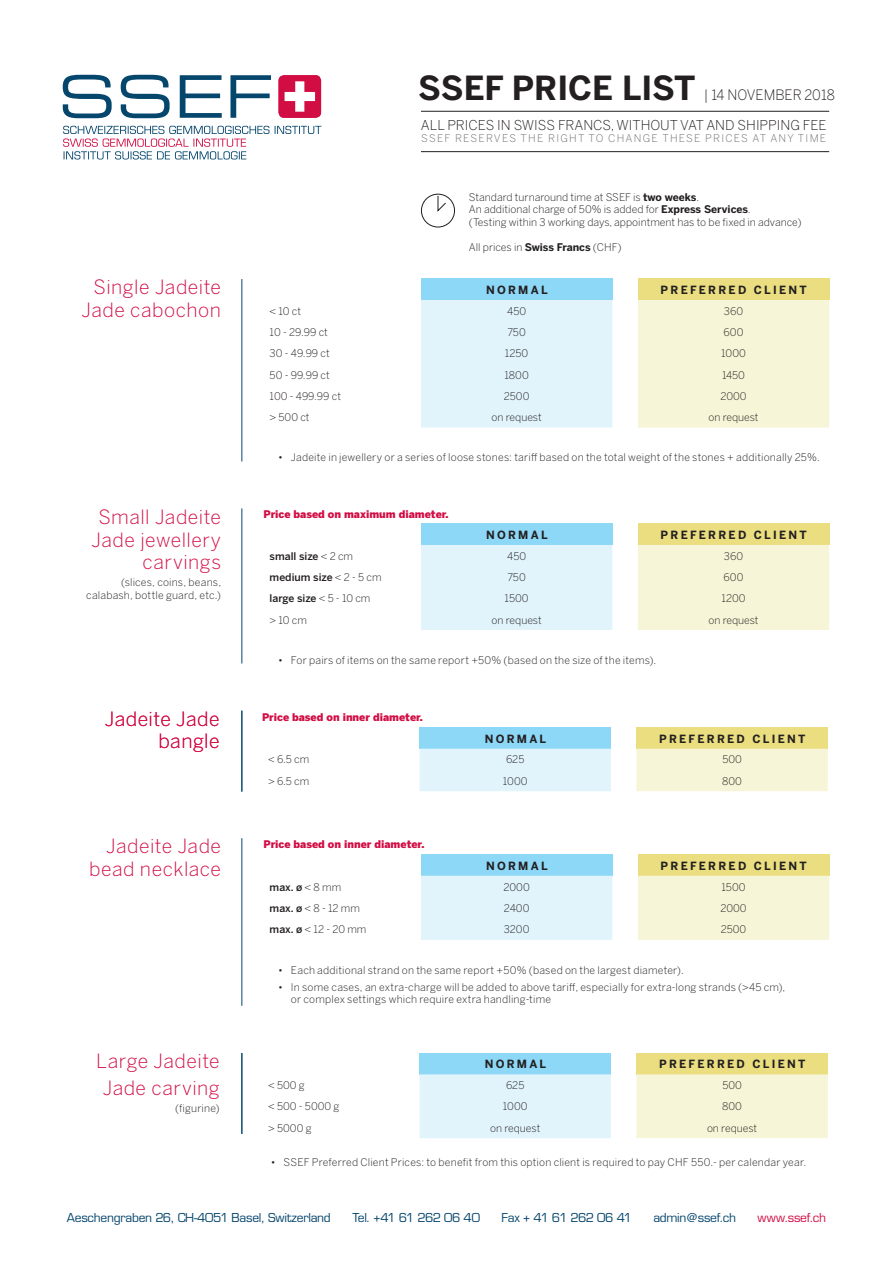
<style>
.page{position:relative;width:893px;height:1263px;background:#fff}
.page>*{position:absolute;margin:0;border:0;box-sizing:border-box;transform-origin:0 0}
.t1{font:700 33px "Benton Sans";color:#231f20}
.t2{font:300 19.5px/22.5px "Benton Sans";letter-spacing:.025em;color:#d20d44;text-align:right}
.t3{font:300 14.25px "Benton Sans";color:#231f20}
.t4{font:300 13.5px "Benton Sans";color:#231f20}
.t5{font:12px "Eurostile";letter-spacing:-.025em;color:#05466d}
.t6{font:12px "Eurostile";letter-spacing:-.05em;color:#05466d}
.t7{font:12px "Eurostile";letter-spacing:-.01em;color:#d20d44}
.t8{font:700 11.25px "Benton Sans";letter-spacing:.2em;color:#231f20}
.t9{font:300 10.5px/12.6px "Benton Sans";letter-spacing:.01em;color:#231f20}
.t10{font:900 10.5px "Benton Sans";color:#d20d44}
.t11{font:500 10.5px "Benton Sans";color:#231f20}
.t12{font:300 10.5px "Benton Sans";letter-spacing:.12em;color:#6c6d70}
.s1{font-weight:700}
.s2{font-weight:300}
.s3{font-weight:500}
</style>
<div class="page">
<div style="left:279px;top:75px;width:42px;height:43px;background:#d20d44;border-radius:6px"></div>
<svg style="left:285px;top:81px;width:30px;height:31px"></svg>
<svg style="left:63px;top:126px;width:258px;height:33px"></svg>
<svg style="left:63px;top:75px;width:208px;height:43px"></svg>
<div style="left:421px;top:279px;width:191px;height:21px;background:#8dd7f7"></div>
<div style="left:638px;top:279px;width:191px;height:21px;background:#eade81"></div>
<div style="left:421px;top:300px;width:191px;height:127px;background:#e1f4fc"></div>
<div style="left:638px;top:300px;width:191px;height:127px;background:#f7f5d7"></div>
<div style="left:421px;top:524px;width:191px;height:21px;background:#8dd7f7"></div>
<div style="left:638px;top:524px;width:191px;height:21px;background:#eade81"></div>
<div style="left:421px;top:545px;width:191px;height:85px;background:#e1f4fc"></div>
<div style="left:638px;top:545px;width:191px;height:85px;background:#f7f5d7"></div>
<div style="left:420px;top:1053px;width:191px;height:21px;background:#8dd7f7"></div>
<div style="left:636px;top:1053px;width:192px;height:21px;background:#eade81"></div>
<div style="left:420px;top:1074px;width:191px;height:64px;background:#e1f4fc"></div>
<div style="left:636px;top:1074px;width:192px;height:64px;background:#f7f5d7"></div>
<hr style="left:421px;top:151px;width:408px;height:1px;background:#231f20">
<hr style="left:421px;top:111px;width:408px;height:1px;background:#231f20">
<div style="left:421px;top:194px;width:34px;height:33px;border:1px solid #231f20;border-radius:50%"></div>
<div style="left:423px;top:196px;width:30px;height:29px;border:1px dashed #231f20;border-radius:50%"></div>
<svg style="left:438px;top:195px;width:8px;height:16px"></svg>
<hr style="left:242px;top:279px;width:1px;height:182px;background:#05466d">
<hr style="left:242px;top:508px;width:1px;height:155px;background:#05466d">
<hr style="left:242px;top:711px;width:1px;height:80px;background:#05466d">
<hr style="left:242px;top:1053px;width:1px;height:81px;background:#05466d">
<hr style="left:242px;top:838px;width:1px;height:168px;background:#05466d">
<div style="left:421px;top:854px;width:191px;height:22px;background:#8dd7f7"></div>
<div style="left:638px;top:854px;width:191px;height:22px;background:#eade81"></div>
<div style="left:421px;top:876px;width:191px;height:64px;background:#e1f4fc"></div>
<div style="left:638px;top:876px;width:191px;height:64px;background:#f7f5d7"></div>
<div style="left:420px;top:727px;width:191px;height:22px;background:#8dd7f7"></div>
<div style="left:636px;top:727px;width:192px;height:22px;background:#eade81"></div>
<div style="left:420px;top:749px;width:191px;height:42px;background:#e1f4fc"></div>
<div style="left:636px;top:749px;width:192px;height:42px;background:#f7f5d7"></div>
<h1 class="t1" style="left:418px;top:69px;width:279px">SSEF PRICE LIST</h1>
<h3 class="t3" style="left:704px;top:87px;width:133px">| 14 NOVEMBER 2018</h3>
<p class="t4" style="left:421px;top:117px;width:407px">ALL PRICES IN SWISS FRANCS, WITHOUT VAT AND SHIPPING FEE</p>
<p class="t12" style="left:421px;top:132px;width:406px">SSEF RESERVES THE RIGHT TO CHANGE THESE PRICES AT ANY TIME</p>
<h2 class="t2" style="left:81px;top:275px;width:141px">Single Jadeite<br>Jade cabochon</h2>
<h2 class="t2" style="left:92px;top:505px;width:131px">Small Jadeite<br>Jade jewellery carvings</h2>
<p class="t9" style="left:86px;top:576px;width:136px;text-align:right">(slices, coins, beans, calabash, bottle guard, etc.)</p>
<h2 class="t2" style="left:105px;top:707px;width:116px">Jadeite Jade bangle</h2>
<p class="t9" style="left:469px;top:190px;width:334px">Standard turnaround time at SSEF is <span class="s1">two weeks</span>.<br>An additional charge of 50% is added for <span class="s1">Express Services</span>.<br>(Testing within 3 working days, appointment has to be fixed in advance)</p>
<p class="t9" style="left:469px;top:241px;width:154px">All prices in <span class="s1">Swiss Francs</span> (CHF)</p>
<p class="t8" style="left:486px;top:283px;width:63px">NORMAL</p>
<p class="t8" style="left:661px;top:283px;width:148px">PREFERRED CLIENT</p>
<p class="t9" style="left:270px;top:304px;width:33px">&lt; 10 ct</p>
<p class="t9" style="left:507px;top:304px;width:20px">450</p>
<p class="t9" style="left:724px;top:304px;width:21px">360</p>
<p class="t9" style="left:270px;top:326px;width:60px">10 - 29.99 ct</p>
<p class="t9" style="left:507px;top:326px;width:20px">750</p>
<p class="t9" style="left:724px;top:326px;width:21px">600</p>
<p class="t9" style="left:270px;top:347px;width:62px">30 - 49.99 ct</p>
<p class="t9" style="left:505px;top:347px;width:25px">1250</p>
<p class="t9" style="left:721px;top:347px;width:26px">1000</p>
<p class="t9" style="left:270px;top:368px;width:62px">50 - 99.99 ct</p>
<p class="t9" style="left:504px;top:368px;width:26px">1800</p>
<p class="t9" style="left:722px;top:368px;width:24px">1450</p>
<p class="t9" style="left:270px;top:390px;width:73px">100 - 499.99 ct</p>
<p class="t9" style="left:504px;top:390px;width:27px">2500</p>
<p class="t9" style="left:720px;top:390px;width:28px">2000</p>
<p class="t9" style="left:270px;top:411px;width:41px">&gt; 500 ct</p>
<p class="t9" style="left:492px;top:411px;width:52px">on request</p>
<p class="t9" style="left:708px;top:411px;width:52px">on request</p>
<p class="t9" style="left:278px;top:451px;width:543px">• Jadeite in jewellery or a series of loose stones: tariff based on the total weight of the stones + additionally 25%.</p>
<p class="t10" style="left:264px;top:508px;width:186px">Price based on maximum diameter.</p>
<p class="t8" style="left:486px;top:528px;width:63px">NORMAL</p>
<p class="t8" style="left:661px;top:528px;width:148px">PREFERRED CLIENT</p>
<p class="t11" style="left:270px;top:550px;width:85px">small size <span class="s2">&lt; 2 cm</span></p>
<p class="t9" style="left:507px;top:549px;width:20px">450</p>
<p class="t9" style="left:724px;top:549px;width:21px">360</p>
<p class="t11" style="left:270px;top:571px;width:113px">medium size <span class="s2">&lt; 2 - 5 cm</span></p>
<p class="t9" style="left:507px;top:571px;width:20px">750</p>
<p class="t9" style="left:724px;top:571px;width:21px">600</p>
<p class="t11" style="left:270px;top:592px;width:102px">large size <span class="s2">&lt; 5 - 10 cm</span></p>
<p class="t9" style="left:505px;top:592px;width:26px">1500</p>
<p class="t9" style="left:721px;top:592px;width:25px">1200</p>
<p class="t9" style="left:270px;top:613px;width:39px">&gt; 10 cm</p>
<p class="t9" style="left:491px;top:613px;width:52px">on request</p>
<p class="t9" style="left:708px;top:613px;width:52px">on request</p>
<p class="t9" style="left:278px;top:654px;width:380px">• For pairs of items on the same report +50% (based on the size of the items).</p>
<p class="t10" style="left:262px;top:711px;width:162px">Price based on inner diameter.</p>
<p class="t8" style="left:485px;top:732px;width:63px">NORMAL</p>
<p class="t8" style="left:659px;top:732px;width:148px">PREFERRED CLIENT</p>
<p class="t9" style="left:268px;top:753px;width:43px">&lt; 6.5 cm</p>
<p class="t9" style="left:506px;top:753px;width:20px">625</p>
<p class="t9" style="left:722px;top:753px;width:21px">500</p>
<p class="t9" style="left:268px;top:774px;width:43px">&gt; 6.5 cm</p>
<p class="t9" style="left:503px;top:774px;width:26px">1000</p>
<p class="t9" style="left:722px;top:774px;width:21px">800</p>
<h2 class="t2" style="left:89px;top:835px;width:134px">Jadeite Jade bead necklace</h2>
<p class="t10" style="left:264px;top:838px;width:162px">Price based on inner diameter.</p>
<p class="t8" style="left:486px;top:859px;width:63px">NORMAL</p>
<p class="t8" style="left:661px;top:859px;width:148px">PREFERRED CLIENT</p>
<h2 class="t2" style="left:96px;top:1047px;width:125px;line-height:26.7px;text-align:center">Large Jadeite<br>Jade carving</h2>
<p class="t9" style="left:175px;top:1101px;width:46px">(figurine)</p>
<p class="t11" style="left:270px;top:880px;width:73px">max. ø <span class="s2">&lt; 8 mm</span></p>
<p class="t9" style="left:503px;top:880px;width:28px">2000</p>
<p class="t9" style="left:721px;top:880px;width:26px">1500</p>
<p class="t9" style="left:270px;top:901px;width:92px"><span class="s3">max. ø</span> &lt; 8 - 12 mm</p>
<p class="t9" style="left:504px;top:901px;width:27px">2400</p>
<p class="t9" style="left:720px;top:901px;width:28px">2000</p>
<p class="t9" style="left:270px;top:923px;width:98px"><span class="s3">max. ø</span> &lt; 12 - 20 mm</p>
<p class="t9" style="left:504px;top:923px;width:27px">3200</p>
<p class="t9" style="left:721px;top:923px;width:27px">2500</p>
<p class="t9" style="left:278px;top:964px;width:407px">• Each additional strand on the same report +50% (based on the largest diameter).</p>
<p class="t9" style="left:291px;top:980px;width:496px;text-indent:-13px">• In some cases, an extra-charge will be added to above tariff, especially for extra-long strands (&gt;45 cm), or complex settings which require extra handling-time</p>
<p class="t8" style="left:485px;top:1057px;width:63px">NORMAL</p>
<p class="t8" style="left:659px;top:1057px;width:148px">PREFERRED CLIENT</p>
<p class="t9" style="left:268px;top:1079px;width:38px">&lt; 500 g</p>
<p class="t9" style="left:506px;top:1079px;width:20px">625</p>
<p class="t9" style="left:722px;top:1079px;width:21px">500</p>
<p class="t9" style="left:268px;top:1100px;width:73px">&lt; 500 - 5000 g</p>
<p class="t9" style="left:503px;top:1100px;width:26px">1000</p>
<p class="t9" style="left:722px;top:1100px;width:21px">800</p>
<p class="t9" style="left:268px;top:1121px;width:45px">&gt; 5000 g</p>
<p class="t9" style="left:490px;top:1121px;width:52px">on request</p>
<p class="t9" style="left:707px;top:1121px;width:52px">on request</p>
<p class="t9" style="left:271px;top:1156px;width:537px">• SSEF Preferred Client Prices: to benefit from this option client is required to pay CHF 550.- per calendar year.</p>
<p class="t5" style="left:67px;top:1210px;width:265px">Aeschengraben 26, CH-4051 Basel, Switzerland</p>
<p class="t6" style="left:352px;top:1210px;width:129px">Tel. +41 61 262 06 40</p>
<p class="t6" style="left:501px;top:1210px;width:132px">Fax + 41 61 262 06 41</p>
<p class="t5" style="left:653px;top:1210px;width:84px">admin@ssef.ch</p>
<p class="t7" style="left:757px;top:1210px;width:70px">www.ssef.ch</p>
</div>
